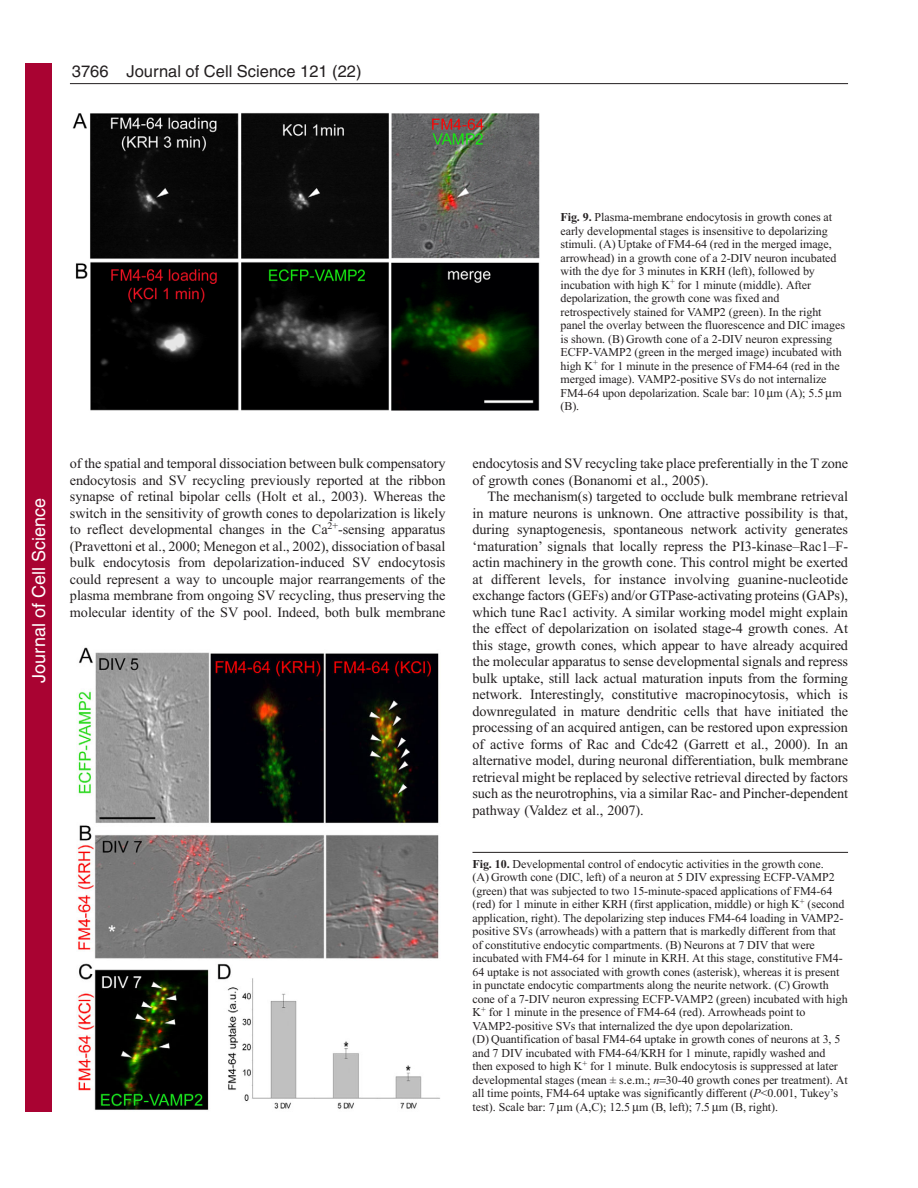
<style>
.page{position:relative;width:918px;height:1188px;background:#fff}
.page>*{position:absolute;margin:0;border:0;box-sizing:border-box;transform-origin:0 0}
.t1{font:18px "Helvetica";color:#fff}
.t2{font:16.5px "Helvetica";color:#231f20}
.t3{font:14.25px/16.5px "Times New Roman";letter-spacing:-.005em;color:#231f20;text-align:justify}
.t4{font:12px/13.5px "Times New Roman";letter-spacing:-.005em;color:#231f20}
.s1{font-weight:700}
.s2{font-style:italic}
</style>
<div class="page">
<hr style="left:70px;top:83px;width:778px;height:1px;background:#231f20">
<img style="left:72px;top:113px;width:468px;height:298px">
<img style="left:76px;top:647px;width:364px;height:463px">
<hr style="left:472px;top:852px;width:376px;height:1px;background:#231f20">
<div style="left:26px;top:64px;width:26px;height:1048px;background:#a90332"></div>
<h2 class="t2" style="left:72px;top:65px;width:38px">3766</h2>
<h2 class="t2" style="left:127px;top:65px;width:237px">Journal of Cell Science 121 (22)</h2>
<h1 class="t1" style="left:28px;top:683px;width:186px;rotate:-90deg">Journal of Cell Science</h1>
<p class="t4" style="left:560px;top:212px;width:286px"><span class="s1">Fig. 9.</span> Plasma-membrane endocytosis in growth cones at early developmental stages is insensitive to depolarizing stimuli. (A) Uptake of FM4-64 (red in the merged image, arrowhead) in a growth cone of a 2-DIV neuron incubated with the dye for 3 minutes in KRH (left), followed by incubation with high K<sup>+</sup> for 1 minute (middle). After depolarization, the growth cone was fixed and retrospectively stained for VAMP2 (green). In the right panel the overlay between the fluorescence and DIC images is shown. (B) Growth cone of a 2-DIV neuron expressing ECFP-VAMP2 (green in the merged image) incubated with high K<sup>+</sup> for 1 minute in the presence of FM4-64 (red in the merged image). VAMP2-positive SVs do not internalize FM4-64 upon depolarization. Scale bar: 10 m (A); 5.5 m (B).</p>
<p class="t3" style="left:70px;top:456px;width:377px">of the spatial and temporal dissociation between bulk compensatory endocytosis and SV recycling previously reported at the ribbon synapse of retinal bipolar cells (Holt et al., 2003). Whereas the switch in the sensitivity of growth cones to depolarization is likely to reflect developmental changes in the Ca<sup>2+</sup>-sensing apparatus (Pravettoni et al., 2000; Menegon et al., 2002), dissociation of basal bulk endocytosis from depolarization-induced SV endocytosis could represent a way to uncouple major rearrangements of the plasma membrane from ongoing SV recycling, thus preserving the molecular identity of the SV pool. Indeed, both bulk membrane</p>
<p class="t3" style="left:472px;top:456px;width:377px">endocytosis and SV recycling take place preferentially in the T zone of growth cones (Bonanomi et al., 2005).</p>
<p class="t3" style="left:472px;top:489px;width:377px;text-indent:15px">The mechanism(s) targeted to occlude bulk membrane retrieval in mature neurons is unknown. One attractive possibility is that, during synaptogenesis, spontaneous network activity generates ‘maturation’ signals that locally repress the PI3-kinase–Rac1–F&shy;actin machinery in the growth cone. This control might be exerted at different levels, for instance involving guanine-nucleotide exchange factors (GEFs) and/or GTPase-activating proteins (GAPs), which tune Rac1 activity. A similar working model might explain the effect of depolarization on isolated stage-4 growth cones. At this stage, growth cones, which appear to have already acquired the molecular apparatus to sense developmental signals and repress bulk uptake, still lack actual maturation inputs from the forming network. Interestingly, constitutive macropinocytosis, which is downregulated in mature dendritic cells that have initiated the processing of an acquired antigen, can be restored upon expression of active forms of Rac and Cdc42 (Garrett et al., 2000). In an alternative model, during neuronal differentiation, bulk membrane retrieval might be replaced by selective retrieval directed by factors such as the neurotrophins, via a similar Rac- and Pincher-dependent pathway (Valdez et al., 2007).</p>
<p class="t4" style="left:472px;top:858px;width:377px"><span class="s1">Fig. 10.</span> Developmental control of endocytic activities in the growth cone.<br>(A) Growth cone (DIC, left) of a neuron at 5 DIV expressing ECFP-VAMP2 (green) that was subjected to two 15-minute-spaced applications of FM4-64 (red) for 1 minute in either KRH (first application, middle) or high K<sup>+</sup> (second application, right). The depolarizing step induces FM4-64 loading in VAMP2- positive SVs (arrowheads) with a pattern that is markedly different from that of constitutive endocytic compartments. (B) Neurons at 7 DIV that were incubated with FM4-64 for 1 minute in KRH. At this stage, constitutive FM4- 64 uptake is not associated with growth cones (asterisk), whereas it is present in punctate endocytic compartments along the neurite network. (C) Growth cone of a 7-DIV neuron expressing ECFP-VAMP2 (green) incubated with high K<sup>+</sup> for 1 minute in the presence of FM4-64 (red). Arrowheads point to VAMP2-positive SVs that internalized the dye upon depolarization.<br>(D) Quantification of basal FM4-64 uptake in growth cones of neurons at 3, 5 and 7 DIV incubated with FM4-64/KRH for 1 minute, rapidly washed and then exposed to high K<sup>+</sup> for 1 minute. Bulk endocytosis is suppressed at later developmental stages (mean ± s.e.m.; <span class="s2">n</span> 30-40 growth cones per treatment). At all time points, FM4-64 uptake was significantly different (<span class="s2">P</span>&lt;0.001, Tukey’s test). Scale bar: 7 m (A,C); 12.5 m (B, left); 7.5 m (B, right).</p>
</div>
